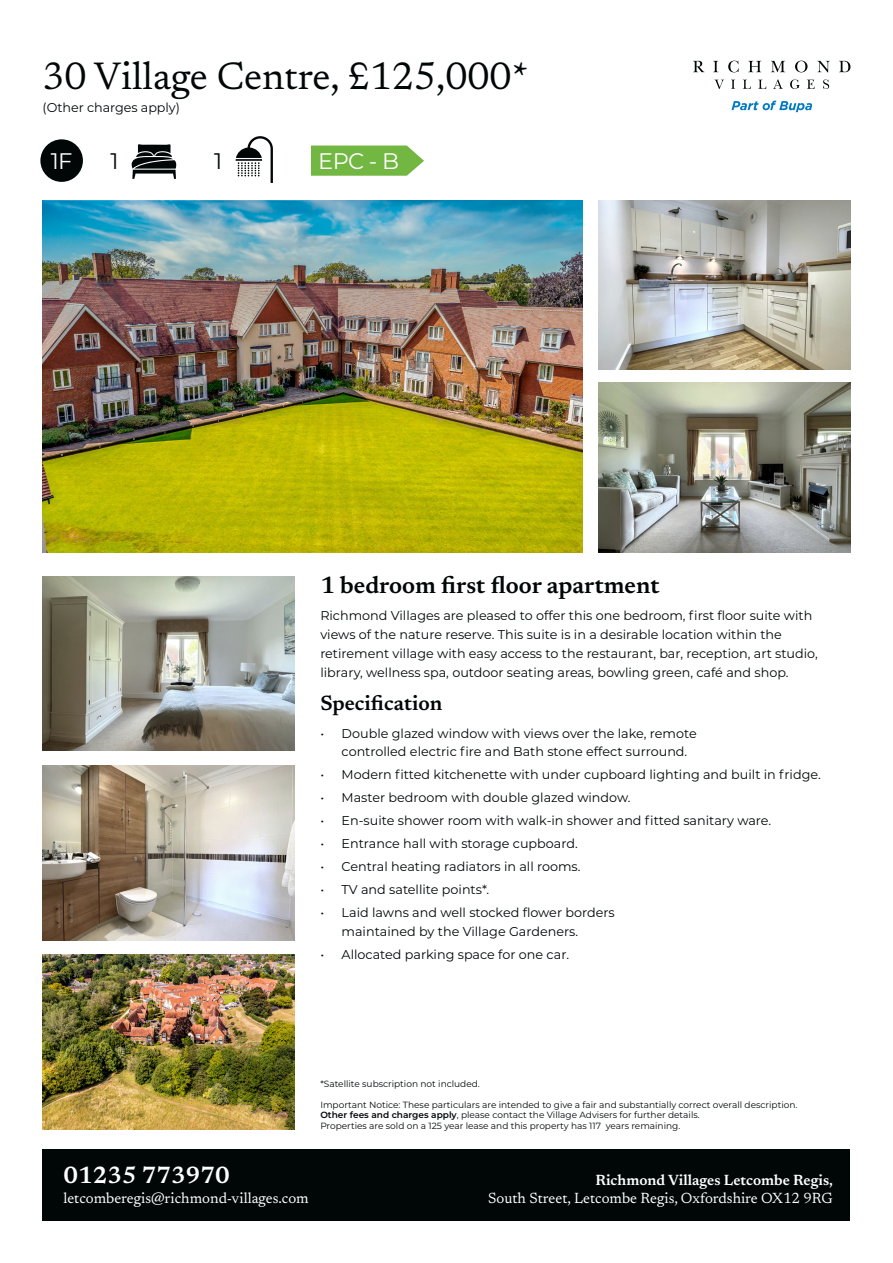
<style>
.page{position:relative;width:893px;height:1263px;background:#fff}
.page>*{position:absolute;margin:0;border:0;box-sizing:border-box;transform-origin:0 0}
.t1{font:39px "Newsreader 16 pt";color:#010607}
.t2{font:600 24px "Newsreader 16 pt";color:#010607}
.t3{font:600 24px "Newsreader 16 pt";color:#fff}
.t4{font:22.5px "Montserrat";color:#fff}
.t5{font:22.5px "Montserrat";color:#010607}
.t6{font:600 21px "Newsreader 16 pt";color:#010607}
.t7{font:15px/18px "Newsreader 16 pt";color:#fff;text-align:right}
.t8{font:12.75px/18.8px "Montserrat";color:#010607}
.t9{font:9px/10.8px "Montserrat";color:#010607}
.s1{font-weight:600}
</style>
<div class="page">
<img style="left:43px;top:200px;width:540px;height:352px">
<div style="left:43px;top:1149px;width:807px;height:71px;background:#010607"></div>
<div style="left:40px;top:139px;width:43px;height:43px;background:#010607;border-radius:50%"></div>
<img style="left:43px;top:577px;width:252px;height:174px">
<img style="left:43px;top:955px;width:252px;height:174px">
<img style="left:598px;top:383px;width:252px;height:169px">
<img style="left:43px;top:766px;width:252px;height:174px">
<img style="left:598px;top:200px;width:252px;height:170px">
<svg style="left:693px;top:61px;width:11px;height:11px"></svg>
<svg style="left:713px;top:61px;width:5px;height:11px"></svg>
<svg style="left:728px;top:61px;width:10px;height:11px"></svg>
<svg style="left:748px;top:61px;width:13px;height:11px"></svg>
<svg style="left:771px;top:61px;width:14px;height:11px"></svg>
<svg style="left:795px;top:61px;width:12px;height:11px"></svg>
<svg style="left:817px;top:61px;width:13px;height:11px"></svg>
<svg style="left:839px;top:61px;width:11px;height:11px"></svg>
<svg style="left:715px;top:80px;width:9px;height:9px"></svg>
<svg style="left:731px;top:80px;width:4px;height:9px"></svg>
<svg style="left:743px;top:80px;width:8px;height:9px"></svg>
<svg style="left:758px;top:80px;width:8px;height:9px"></svg>
<svg style="left:773px;top:79px;width:10px;height:10px"></svg>
<svg style="left:790px;top:79px;width:10px;height:10px"></svg>
<svg style="left:807px;top:80px;width:8px;height:9px"></svg>
<svg style="left:823px;top:79px;width:6px;height:10px"></svg>
<svg style="left:731px;top:101px;width:81px;height:11px"></svg>
<svg style="left:131px;top:144px;width:46px;height:35px"></svg>
<svg style="left:236px;top:136px;width:37px;height:47px"></svg>
<svg style="left:311px;top:146px;width:113px;height:30px"></svg>
<div style="left:318px;top:147px;width:90px;height:27px;background:#73b743"></div>
<p class="t1" style="left:43px;top:48px;width:488px">30 Village Centre, £125,000*</p>
<p class="t8" style="left:43px;top:98px;width:139px">(Other charges apply)</p>
<p class="t4" style="left:51px;top:145px;width:23px">1F</p>
<p class="t5" style="left:110px;top:145px;width:10px">1</p>
<p class="t5" style="left:214px;top:145px;width:10px">1</p>
<p class="t4" style="left:318px;top:145px;width:82px">EPC - B</p>
<p class="t2" style="left:320px;top:568px;width:341px">1 bedroom first floor apartment</p>
<p class="t8" style="left:320px;top:606px;width:499px">Richmond Villages are pleased to offer this one bedroom, first floor suite with views of the nature reserve. This suite is in a desirable location within the retirement village with easy access to the restaurant, bar, reception, art studio, library, wellness spa, outdoor seating areas, bowling green, café and shop.</p>
<p class="t6" style="left:320px;top:688px;width:123px">Specification</p>
<p class="t8" style="left:342px;top:723px;width:357px;text-indent:-21px">• Double glazed window with views over the lake, remote controlled electric fire and Bath stone effect surround.</p>
<p class="t8" style="left:320px;top:765px;width:502px">• Modern fitted kitchenette with under cupboard lighting and built in fridge.</p>
<p class="t8" style="left:320px;top:788px;width:312px">• Master bedroom with double glazed window.</p>
<p class="t8" style="left:320px;top:811px;width:452px">• En-suite shower room with walk-in shower and fitted sanitary ware.</p>
<p class="t8" style="left:320px;top:834px;width:259px">• Entrance hall with storage cupboard.</p>
<p class="t8" style="left:320px;top:857px;width:262px">• Central heating radiators in all rooms.</p>
<p class="t8" style="left:320px;top:880px;width:170px">• TV and satellite points*.</p>
<p class="t8" style="left:342px;top:903px;width:275px;text-indent:-21px">• Laid lawns and well stocked flower borders maintained by the Village Gardeners.</p>
<p class="t8" style="left:320px;top:945px;width:250px">• Allocated parking space for one car.</p>
<p class="t9" style="left:320px;top:1078px;width:161px">*Satellite subscription not included.</p>
<p class="t9" style="left:320px;top:1099px;width:479px">Important Notice: These particulars are intended to give a fair and substantially correct overall description.</p>
<p class="t9" style="left:320px;top:1109px;width:381px"><span class="s1">Other fees and charges apply</span>, please contact the Village Advisers for further details.<br>Properties are sold on a 125 year lease and this property has 117 years remaining.</p>
<p class="t3" style="left:63px;top:1158px;width:168px">01235 773970</p>
<p class="t7" style="left:63px;top:1188px;width:247px">letcomberegis@richmond-villages.com</p>
<p class="t7" style="left:488px;top:1170px;width:346px"><span class="s1">Richmond Villages Letcombe Regis,<br></span>South Street, Letcombe Regis, Oxfordshire OX12 9RG</p>
</div>
